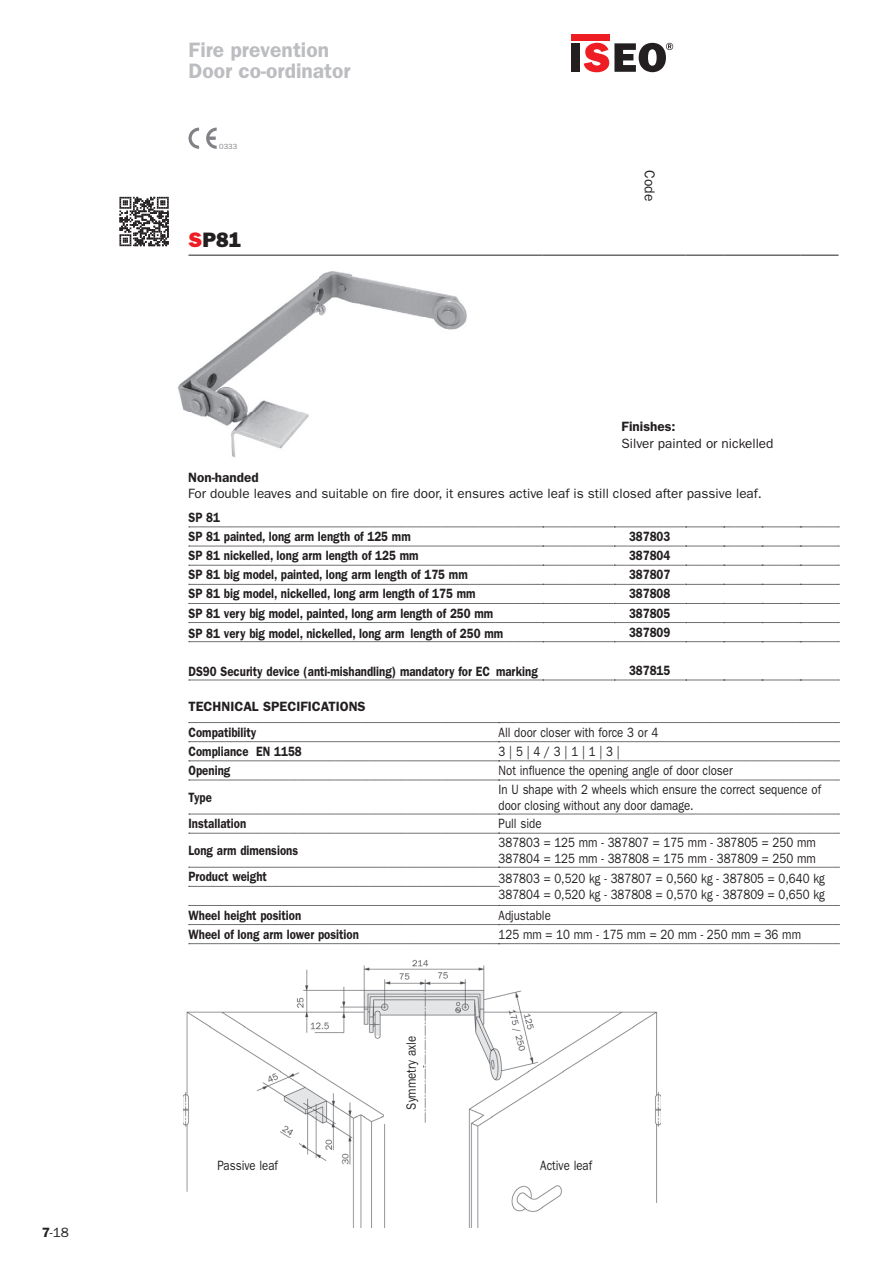
<style>
.page{position:relative;width:893px;height:1263px;background:#fff}
.page>*{position:absolute;margin:0;border:0;box-sizing:border-box;transform-origin:0 0}
.t1{font:600 21px/21px "ITC Franklin Gothic Std";color:#bcbdc0}
.t2{font:21px "ITC Franklin Gothic Std Hvy";color:#231f20}
.t3{font:14.4px "ITC Franklin Gothic Std";color:#231f20;scale:.96 1}
.t4{font:600 13.5px/19.2px "ITC Franklin Gothic Std";color:#231f20;scale:.85 1}
.t5{font:13.5px/16.2px "ITC Franklin Gothic Std";color:#231f20;scale:.85 1}
.t6{font:13.5px "ITC Franklin Gothic Std";color:#231f20}
.t7{font:600 13.5px/26.2px "ITC Franklin Gothic Std";color:#231f20}
.t8{font:7.5px "ITC Franklin Gothic Std";color:#808285}
.s1{font-weight:600}
.s2{color:#ee1d23}
</style>
<div class="page">
<div style="left:571px;top:43px;width:9px;height:29px;background:#231f20"></div>
<div style="left:571px;top:34px;width:38px;height:6px;background:#ee1d23"></div>
<svg style="left:584px;top:43px;width:89px;height:29px"></svg>
<svg style="left:189px;top:128px;width:10px;height:21px"></svg>
<svg style="left:206px;top:128px;width:11px;height:21px"></svg>
<img style="left:178px;top:271px;width:289px;height:187px">
<img style="left:183px;top:959px;width:478px;height:269px">
<svg style="left:189px;top:527px;width:650px;height:1px"></svg>
<svg style="left:189px;top:546px;width:650px;height:1px"></svg>
<svg style="left:189px;top:565px;width:650px;height:1px"></svg>
<svg style="left:189px;top:584px;width:650px;height:1px"></svg>
<svg style="left:189px;top:603px;width:650px;height:1px"></svg>
<svg style="left:189px;top:622px;width:650px;height:1px"></svg>
<svg style="left:189px;top:641px;width:650px;height:1px"></svg>
<svg style="left:189px;top:680px;width:650px;height:1px"></svg>
<hr style="left:189px;top:255px;width:354px;height:1px;background:#231f20">
<hr style="left:543px;top:255px;width:71px;height:1px;background:#231f20">
<hr style="left:614px;top:255px;width:71px;height:1px;background:#231f20">
<hr style="left:685px;top:255px;width:39px;height:1px;background:#231f20">
<hr style="left:724px;top:255px;width:38px;height:1px;background:#231f20">
<hr style="left:762px;top:255px;width:38px;height:1px;background:#231f20">
<hr style="left:800px;top:255px;width:38px;height:1px;background:#231f20">
<svg style="left:189px;top:722px;width:650px;height:1px"></svg>
<svg style="left:189px;top:741px;width:650px;height:1px"></svg>
<svg style="left:189px;top:761px;width:650px;height:1px"></svg>
<svg style="left:189px;top:780px;width:650px;height:1px"></svg>
<svg style="left:189px;top:814px;width:650px;height:1px"></svg>
<svg style="left:189px;top:833px;width:650px;height:1px"></svg>
<svg style="left:189px;top:867px;width:650px;height:1px"></svg>
<svg style="left:189px;top:886px;width:310px;height:1px"></svg>
<svg style="left:189px;top:905px;width:650px;height:1px"></svg>
<svg style="left:189px;top:924px;width:650px;height:1px"></svg>
<svg style="left:189px;top:943px;width:650px;height:1px"></svg>
<div style="left:515px;top:1138px;width:102px;height:39px;background:#fff"></div>
<div style="left:197px;top:1138px;width:102px;height:39px;background:#fff"></div>
<div style="left:384px;top:1022px;width:39px;height:102px;background:#fff"></div>
<svg style="left:119px;top:197px;width:50px;height:49px"></svg>
<p class="t6" style="left:42px;top:1228px;width:29px"><span class="s1">7</span>-18</p>
<h1 class="t1" style="left:189px;top:41px;width:164px">Fire prevention<br>Door co-ordinator</h1>
<p class="t8" style="left:219px;top:144px;width:19px">0333</p>
<h1 class="t2" style="left:189px;top:227px;width:54px"><span class="s2">S</span>P81</h1>
<p class="t3" style="left:655px;top:170px;width:34px;rotate:90deg">Code</p>
<p class="t7" style="left:621px;top:415px;width:56px">Finishes:</p>
<p class="t6" style="left:621px;top:438px;width:154px">Silver painted or nickelled</p>
<p class="t7" style="left:188px;top:465px;width:72px">Non-handed</p>
<p class="t6" style="left:188px;top:488px;width:575px">For double leaves and suitable on fire door, it ensures active leaf is still closed after passive leaf.</p>
<p class="t4" style="left:189px;top:509px;width:263px">SP 81<br>SP 81 painted, long arm length of 125 mm</p>
<p class="t4" style="left:629px;top:528px;width:50px">387803</p>
<p class="t4" style="left:189px;top:547px;width:272px">SP 81 nickelled, long arm length of 125 mm</p>
<p class="t4" style="left:629px;top:547px;width:50px">387804</p>
<p class="t4" style="left:189px;top:566px;width:330px">SP 81 big model, painted, long arm length of 175 mm</p>
<p class="t4" style="left:629px;top:566px;width:50px">387807</p>
<p class="t4" style="left:189px;top:585px;width:339px">SP 81 big model, nickelled, long arm length of 175 mm</p>
<p class="t4" style="left:629px;top:585px;width:50px">387808</p>
<p class="t4" style="left:189px;top:605px;width:360px">SP 81 very big model, painted, long arm length of 250 mm</p>
<p class="t4" style="left:629px;top:605px;width:50px">387805</p>
<p class="t4" style="left:189px;top:625px;width:372px">SP 81 very big model, nickelled, long arm length of 250 mm</p>
<p class="t4" style="left:629px;top:624px;width:50px">387809</p>
<p class="t4" style="left:188px;top:663px;width:412px">DS90 Security device (anti-mishandling) mandatory for EC marking</p>
<p class="t4" style="left:629px;top:662px;width:50px">387815</p>
<p class="t7" style="left:189px;top:694px;width:179px">TECHNICAL SPECIFICATIONS<br>Compatibility</p>
<p class="t5" style="left:499px;top:725px;width:190px">All door closer with force 3 or 4</p>
<p class="t4" style="left:189px;top:743px;width:135px">Compliance EN 1158</p>
<p class="t5" style="left:499px;top:744px;width:144px">3 | 5 | 4 / 3 | 1 | 1 | 3 |</p>
<p class="t4" style="left:189px;top:762px;width:51px">Opening</p>
<p class="t5" style="left:499px;top:763px;width:277px">Not influence the opening angle of door closer</p>
<p class="t4" style="left:189px;top:788px;width:29px">Type</p>
<p class="t5" style="left:499px;top:782px;width:381px">In U shape with 2 wheels which ensure the correct sequence of door closing without any door damage.</p>
<p class="t4" style="left:189px;top:815px;width:70px">Installation</p>
<p class="t5" style="left:499px;top:817px;width:52px">Pull side</p>
<p class="t4" style="left:189px;top:842px;width:130px">Long arm dimensions</p>
<p class="t5" style="left:499px;top:835px;width:375px">387803 = 125 mm - 387807 = 175 mm - 387805 = 250 mm<br>387804 = 125 mm - 387808 = 175 mm - 387809 = 250 mm</p>
<p class="t4" style="left:189px;top:868px;width:94px">Product weight</p>
<p class="t5" style="left:499px;top:871px;width:385px">387803 = 0,520 kg - 387807 = 0,560 kg - 387805 = 0,640 kg<br>387804 = 0,520 kg - 387808 = 0,570 kg - 387809 = 0,650 kg</p>
<p class="t4" style="left:189px;top:906px;width:134px">Wheel height position</p>
<p class="t5" style="left:499px;top:908px;width:63px">Adjustable</p>
<p class="t4" style="left:189px;top:926px;width:202px">Wheel of long arm lower position</p>
<p class="t5" style="left:499px;top:927px;width:357px">125 mm = 10 mm - 175 mm = 20 mm - 250 mm = 36 mm</p>
<p class="t5" style="left:404px;top:1109px;width:88px;rotate:-90deg">Symmetry axle</p>
<p class="t5" style="left:217px;top:1158px;width:73px">Passive leaf</p>
<p class="t5" style="left:540px;top:1158px;width:63px">Active leaf</p>
</div>
